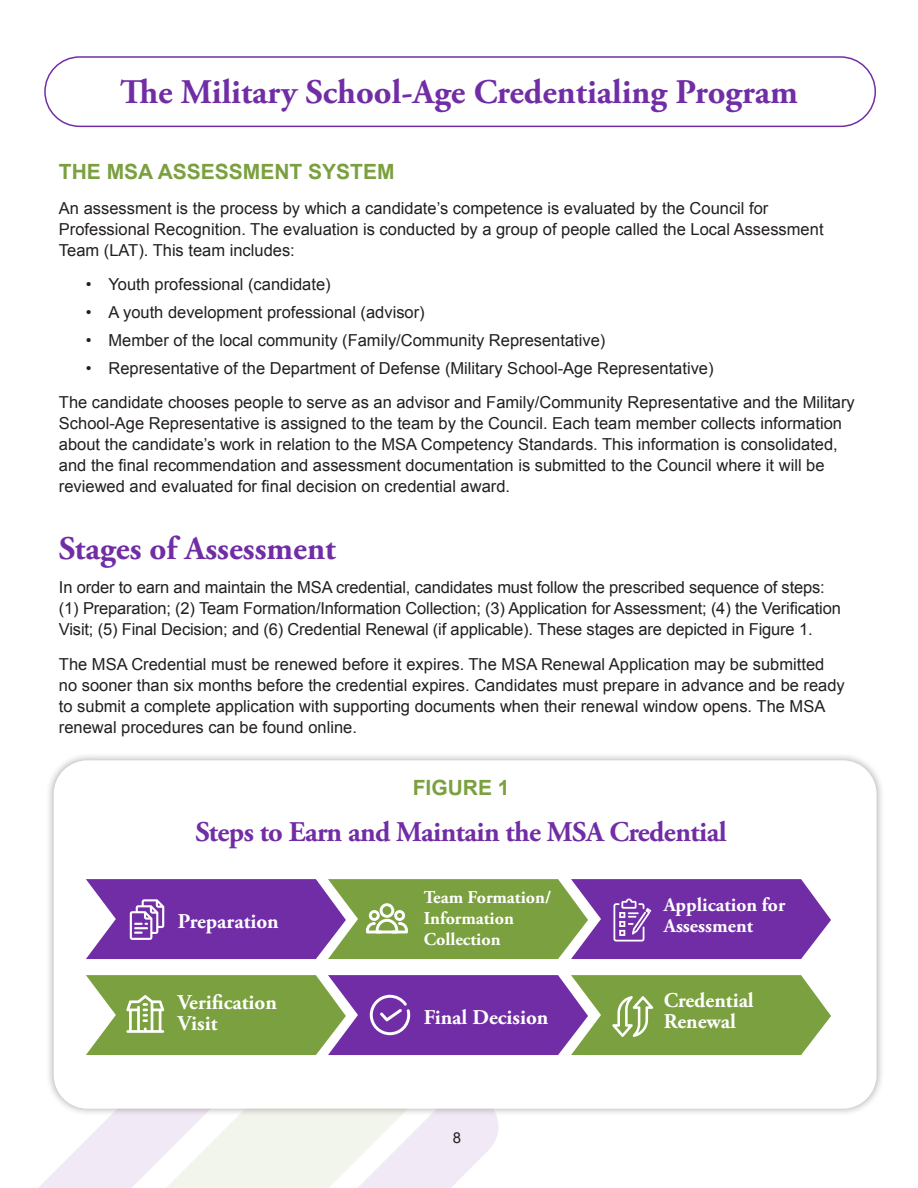
<style>
.page{position:relative;width:918px;height:1188px;background:#fff}
.page>*{position:absolute;margin:0;border:0;box-sizing:border-box;transform-origin:0 0}
.Super_A-Head_White{font:700 34.5px "Adobe Garamond Pro";color:#712da5}
.Heading_1_Purple{font:700 33px "Adobe Garamond Pro";color:#712da5}
.Heading_1_Purple-2{font:700 28.5px "Adobe Garamond Pro";letter-spacing:-.02em;color:#712da5}
.Body{font:700 21px/21px "Adobe Garamond Pro";color:#fff}
.Heading_2{font:700 21px "Arial";color:#7ba03f}
.Body-2{font:700 19.5px/21px "Adobe Garamond Pro";color:#fff}
.Body-3{font:700 18px/21px "Adobe Garamond Pro";color:#fff}
.Body-4{font:16.5px/21px "Arial";color:#231f20}
.Bullets{font:16.5px "Arial";color:#231f20}
.t1{font:15px "Arial";color:#231f20}
</style>
<div class="page">
<svg style="left:360px;top:1117px;width:138px;height:71px;fill:#f1eaf6"></svg>
<svg style="left:39px;top:1117px;width:321px;height:71px"></svg>
<div style="left:44px;top:56px;width:832px;height:71px;border:2px solid #712da5;border-radius:35px"></div>
<div style="left:45px;top:752px;width:840px;height:365px;background:#231f20;opacity:.4"></div>
<div style="left:54px;top:760px;width:823px;height:349px;background:#fff;border-radius:34px"></div>
<svg style="left:86px;top:879px;width:745px;height:80px;background:#82648f"></svg>
<svg style="left:86px;top:975px;width:745px;height:80px;background:#858670"></svg>
<p class="Super_A-Head_White" style="left:120px;top:72px;width:679px">The Military School-Age Credentialing Program</p>
<p class="Heading_2" style="left:59px;top:158px;width:337px">THE MSA ASSESSMENT SYSTEM</p>
<p class="Body-4" style="left:59px;top:198px;width:766px">An assessment is the process by which a candidate’s competence is evaluated by the Council for<br>Professional Recognition. The evaluation is conducted by a group of people called the Local Assessment<br>Team (LAT). This team includes:</p>
<p class="Bullets" style="left:86px;top:274px;width:246px">• Youth professional (candidate)</p>
<p class="Bullets" style="left:86px;top:301px;width:340px">• A youth development professional (advisor)</p>
<p class="Bullets" style="left:86px;top:329px;width:521px">• Member of the local community (Family/Community Representative)</p>
<p class="Bullets" style="left:86px;top:357px;width:629px">• Representative of the Department of Defense (Military School-Age Representative)</p>
<p class="Body-4" style="left:59px;top:392px;width:797px">The candidate chooses people to serve as an advisor and Family/Community Representative and the Military School-Age Representative is assigned to the team by the Council. Each team member collects information about the candidate’s work in relation to the MSA Competency Standards. This information is consolidated, and the final recommendation and assessment documentation is submitted to the Council where it will be reviewed and evaluated for final decision on credential award.</p>
<p class="Heading_1_Purple" style="left:59px;top:529px;width:278px">Stages of Assessment</p>
<p class="Body-4" style="left:59px;top:577px;width:784px">In order to earn and maintain the MSA credential, candidates must follow the prescribed sequence of steps: (1) Preparation; (2) Team Formation/Information Collection; (3) Application for Assessment; (4) the Verification<br>Visit; (5) Final Decision; and (6) Credential Renewal (if applicable). These stages are depicted in Figure 1.</p>
<p class="Body-4" style="left:59px;top:654px;width:787px">The MSA Credential must be renewed before it expires. The MSA Renewal Application may be submitted no sooner than six months before the credential expires. Candidates must prepare in advance and be ready to submit a complete application with supporting documents when their renewal window opens. The MSA renewal procedures can be found online.</p>
<p class="Heading_2" style="left:413px;top:774px;width:98px">FIGURE 1</p>
<p class="Heading_1_Purple-2" style="left:196px;top:815px;width:533px">Steps to Earn and Maintain the MSA Credential</p>
<p class="Body" style="left:178px;top:911px;width:103px">Preparation</p>
<p class="Body" style="left:178px;top:992px;width:101px">Verification<br>Visit</p>
<p class="Body-3" style="left:424px;top:887px;width:129px">Team Formation/<br>Information<br>Collection</p>
<p class="Body-2" style="left:664px;top:895px;width:123px">Application for<br>Assessment</p>
<p class="Body" style="left:424px;top:1007px;width:126px">Final Decision</p>
<p class="t1" style="left:453px;top:1128px;width:10px">8</p>
<p class="Body" style="left:664px;top:990px;width:92px">Credential<br>Renewal</p>
</div>
